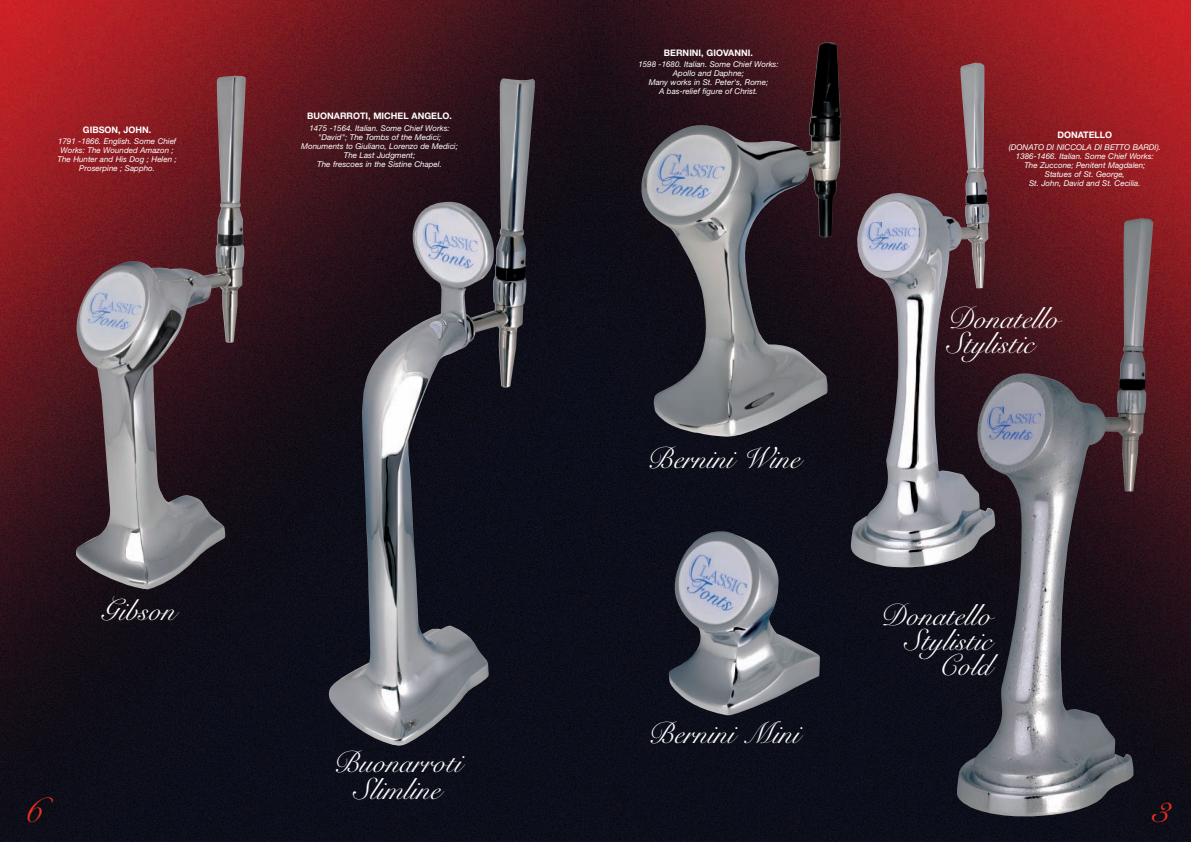
<style>
.page{position:relative;width:1191px;height:842px;background:#fff}
.page>*{position:absolute;margin:0;border:0;box-sizing:border-box;transform-origin:0 0}
.t1{font:36px "Snell Roundhand Script";color:#ee2e22}
.t2{font:30px/25px "Snell Roundhand Script";color:#fff;text-align:center}
.t3{font:700 9px "Helvetica Neue";color:#fff}
.t4{font:italic 8px/9px "Helvetica Neue";color:#fff;text-align:center}
</style>
<div class="page">
<img style="left:0;top:0;width:1191px;height:842px">
<img style="left:668px;top:531px;width:152px;height:184px">
<img style="left:641px;top:42px;width:199px;height:395px">
<img style="left:850px;top:63px;width:145px;height:504px">
<img style="left:956px;top:218px;width:197px;height:599px">
<img style="left:76px;top:76px;width:170px;height:513px">
<img style="left:328px;top:78px;width:207px;height:668px">
<p class="t3" style="left:83px;top:126px;width:70px">GIBSON, JOHN.</p>
<p class="t4" style="left:58px;top:138px;width:121px">1791 -1866. English. Some Chief<br>Works: The Wounded Amazon ;<br>The Hunter and His Dog ; Helen ;<br>Proserpine ; Sappho.</p>
<p class="t3" style="left:664px;top:49px;width:90px">BERNINI, GIOVANNI.</p>
<p class="t4" style="left:638px;top:61px;width:142px">1598 -1680. Italian. Some Chief Works:<br>Apollo and Daphne;<br>Many works in St. Peter's, Rome;<br>A bas-relief figure of Christ.</p>
<p class="t3" style="left:307px;top:113px;width:146px">BUONARROTI, MICHEL ANGELO.</p>
<p class="t4" style="left:301px;top:124px;width:158px">1475 -1564. Italian. Some Chief Works: "David"; The Tombs of the Medici; Monuments to Giuliano, Lorenzo de Medici; The Last Judgment;<br>The frescoes in the Sistine Chapel.</p>
<p class="t3" style="left:1057px;top:132px;width:56px">DONATELLO</p>
<p class="t4" style="left:1008px;top:143px;width:154px">(DONATO DI NICCOLA DI BETTO BARDI).<br>1386-1466. Italian. Some Chief Works:<br>The Zuccone; Penitent Magdalen;<br>Statues of St. George,<br>St. John, David and St. Cecilia.</p>
<h2 class="t2" style="left:647px;top:450px;width:155px">Bernini Wine</h2>
<h2 class="t2" style="left:947px;top:310px;width:113px;text-align:left">Donatello<br>Stylistic</h2>
<h2 class="t2" style="left:101px;top:602px;width:76px">Gibson</h2>
<h2 class="t2" style="left:879px;top:607px;width:113px;text-align:right">Donatello<br>Stylistic<br>Cold</h2>
<h2 class="t2" style="left:648px;top:725px;width:153px">Bernini Mini</h2>
<h2 class="t2" style="left:333px;top:753px;width:130px;line-height:27px">Buonarroti<br>Slimline</h2>
<h1 class="t1" style="left:23px;top:797px;width:19px">6</h1>
<h1 class="t1" style="left:1150px;top:797px;width:19px">3</h1>
</div>
